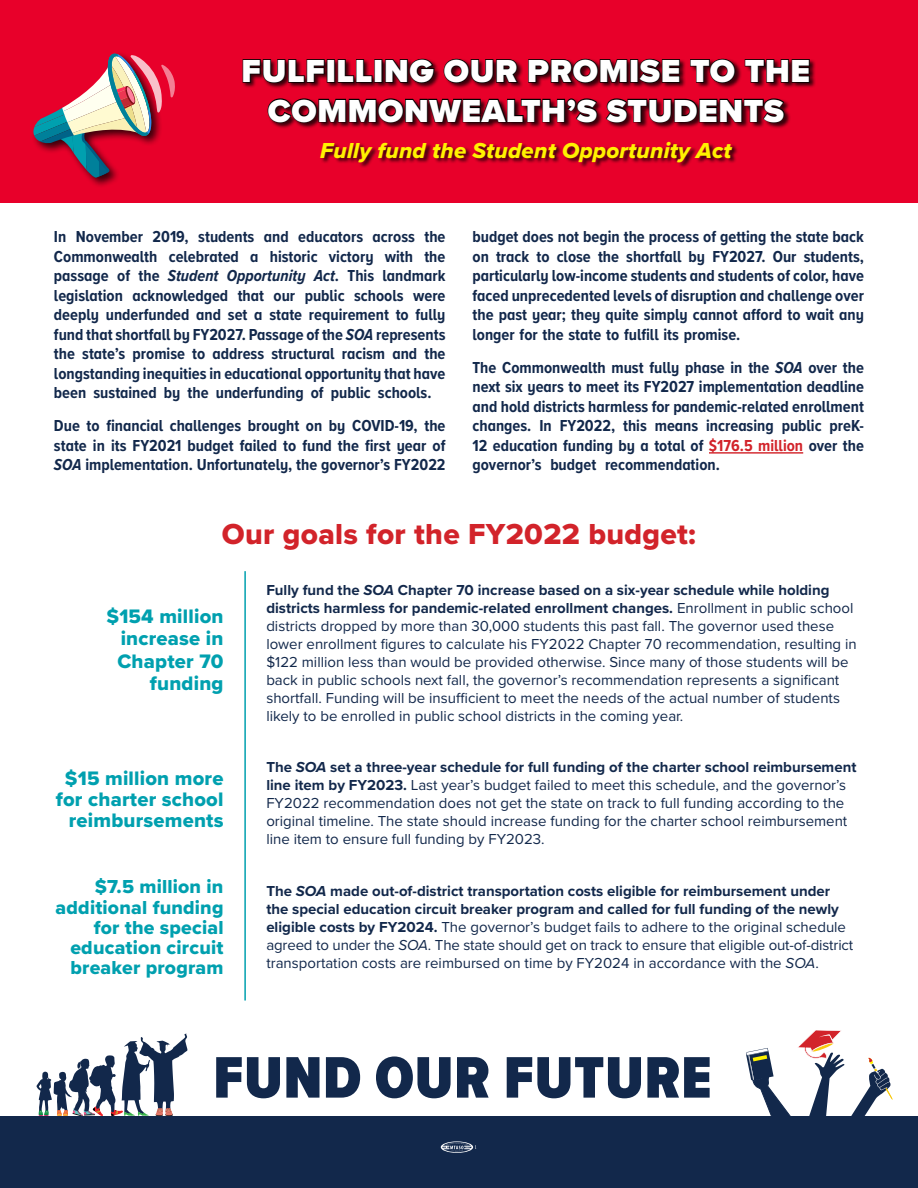
<style>
.page{position:relative;width:918px;height:1188px;background:#fff}
.page>*{position:absolute;margin:0;border:0;box-sizing:border-box;transform-origin:0 0}
.t1{font:900 33px/39.6px "Proxima Nova A";letter-spacing:.02em;color:#fff;text-align:center}
.t2{font:30px "Proxima Nova Extrabld";letter-spacing:.01em;color:#d2232a}
.t3{font:22.5px "Proxima Nova Extrabld It";letter-spacing:.01em;color:#fff200}
.t4{font:20.25px/22.5px "Proxima Nova Extrabld";letter-spacing:.01em;color:#00a0af;text-align:right}
.t5{font:19.5px/20.2px "Proxima Nova Extrabld";letter-spacing:.01em;color:#00a0af;text-align:right}
.t6{font:700 16.5px/19.5px "Proxima Nova A Cond";color:#12284b;text-align:justify}
.t7{font:italic 700 16.5px "Proxima Nova A Cond";color:#12284b}
.t8{font:15px/18px "Proxima Nova";color:#12284b}
.s1{font-style:normal}
.s2{font-style:italic}
.s3{color:#d2232a}
.s4{font-weight:700}
.s5{font-weight:700;font-style:italic}
</style>
<div class="page">
<div style="left:0;top:0;width:918px;height:203px;background:#e8002a"></div>
<svg style="left:746px;top:1030px;width:147px;height:86px"></svg>
<svg style="left:36px;top:1033px;width:152px;height:83px"></svg>
<hr style="left:709px;top:452px;width:94px;height:2px;background:#d2232a">
<div style="left:0;top:1116px;width:918px;height:72px;background:#12284b"></div>
<div style="left:242px;top:58px;width:574px;height:110px;background:#000;opacity:.75"></div>
<svg style="left:242px;top:58px;width:83px;height:26px;background:#630011"></svg>
<div style="left:327px;top:59px;width:8px;height:24px;border:2px solid #000"></div>
<svg style="left:337px;top:58px;width:36px;height:25px"></svg>
<div style="left:374px;top:59px;width:8px;height:24px;border:2px solid #000"></div>
<svg style="left:384px;top:58px;width:51px;height:26px"></svg>
<svg style="left:443px;top:58px;width:76px;height:26px;background:#5f0010"></svg>
<svg style="left:527px;top:58px;width:101px;height:26px;background:#58000f"></svg>
<div style="left:630px;top:59px;width:8px;height:24px;border:2px solid #000"></div>
<svg style="left:638px;top:58px;width:43px;height:26px"></svg>
<svg style="left:689px;top:58px;width:47px;height:26px"></svg>
<svg style="left:744px;top:58px;width:67px;height:25px;background:#5d0010"></svg>
<svg style="left:267px;top:98px;width:331px;height:26px;background:#5a000f"></svg>
<svg style="left:605px;top:98px;width:180px;height:26px;background:#5b0010"></svg>
<div style="left:31px;top:51px;width:132px;height:138px;background:#000;opacity:.75"></div>
<svg style="left:33px;top:51px;width:142px;height:128px"></svg>
<svg style="left:441px;top:1141px;width:35px;height:12px"></svg>
<svg style="left:216px;top:1056px;width:494px;height:42px"></svg>
<hr style="left:244px;top:571px;width:2px;height:430px;background:#00a0af">
<h1 class="t1" style="left:242px;top:51px;width:570px">FULFILLING OUR PROMISE TO THE<br>COMMONWEALTH S’ STUDENTS</h1>
<h3 class="t3" style="left:320px;top:133px;width:413px">Fully fund the Student Opportunity Act</h3>
<p class="t6" style="left:54px;top:226px;width:14px">In</p>
<p class="t6" style="left:76px;top:226px;width:69px">November</p>
<p class="t6" style="left:153px;top:226px;width:38px">2019,</p>
<p class="t6" style="left:198px;top:226px;width:58px">students</p>
<p class="t6" style="left:264px;top:226px;width:26px">and</p>
<p class="t6" style="left:298px;top:226px;width:66px">educators</p>
<p class="t6" style="left:373px;top:226px;width:44px">across</p>
<p class="t6" style="left:424px;top:226px;width:23px">the</p>
<p class="t6" style="left:54px;top:246px;width:105px">Commonwealth</p>
<p class="t6" style="left:169px;top:246px;width:72px">celebrated</p>
<p class="t6" style="left:250px;top:246px;width:10px">a</p>
<p class="t6" style="left:270px;top:246px;width:49px">historic</p>
<p class="t6" style="left:329px;top:246px;width:46px">victory</p>
<p class="t6" style="left:385px;top:246px;width:30px">with</p>
<p class="t6" style="left:424px;top:246px;width:23px">the</p>
<p class="t6" style="left:54px;top:265px;width:56px">passage</p>
<p class="t6" style="left:117px;top:265px;width:14px">of</p>
<p class="t6" style="left:139px;top:265px;width:23px">the</p>
<p class="t7" style="left:168px;top:263px;width:52px">Student</p>
<p class="t7" style="left:227px;top:263px;width:80px">Opportunity</p>
<p class="t7" style="left:314px;top:263px;width:27px">Act<span class="s1">.</span></p>
<p class="t6" style="left:348px;top:265px;width:28px">This</p>
<p class="t6" style="left:383px;top:265px;width:64px">landmark</p>
<p class="t6" style="left:54px;top:285px;width:393px;text-align:left">legislation<br>deeply underfunded and set a state requirement to fully fund that shortfall by FY2027. Passage of the <span class="s2">SOA</span> represents the state s’ promise to address structural racism and the longstanding inequities in educational opportunity that have been sustained by the underfunding of public schools.</p>
<p class="t6" style="left:54px;top:415px;width:393px">Due to financial challenges brought on by COVID-19, the state in its FY2021 budget failed to fund the first year of <span class="s2">SOA</span> implementation. Unfortunately, the governor s’ FY2022</p>
<p class="t6" style="left:305px;top:285px;width:41px">public</p>
<p class="t6" style="left:132px;top:285px;width:97px">acknowledged</p>
<p class="t6" style="left:238px;top:285px;width:28px">that</p>
<p class="t6" style="left:354px;top:285px;width:51px">schools</p>
<p class="t6" style="left:274px;top:285px;width:23px">our</p>
<p class="t6" style="left:413px;top:285px;width:34px">were</p>
<p class="t6" style="left:472px;top:226px;width:393px">budget does not begin the process of getting the state back on track to close the shortfall by FY2027. Our students, particularly low-income students and students of color, have faced unprecedented levels of disruption and challenge over the past year; they quite simply cannot afford to wait any longer for the state to fulfill its promise.</p>
<p class="t6" style="left:472px;top:357px;width:393px">The Commonwealth must fully phase in the <span class="s2">SOA</span> over the next six years to meet its FY2027 implementation deadline and hold districts harmless for pandemic-related enrollment</p>
<p class="t6" style="left:472px;top:435px;width:393px">12 education funding by a total of <span class="s3">$176.5 million</span> over the</p>
<p class="t6" style="left:623px;top:415px;width:25px">this</p>
<p class="t6" style="left:706px;top:415px;width:69px">increasing</p>
<p class="t6" style="left:782px;top:415px;width:41px">public</p>
<p class="t6" style="left:560px;top:415px;width:57px">FY2022,</p>
<p class="t6" style="left:472px;top:415px;width:60px">changes.</p>
<p class="t6" style="left:539px;top:415px;width:14px">In</p>
<p class="t6" style="left:830px;top:415px;width:36px">preK-</p>
<p class="t6" style="left:655px;top:415px;width:45px">means</p>
<p class="t6" style="left:472px;top:454px;width:71px">governor s’</p>
<p class="t6" style="left:550px;top:454px;width:48px">budget</p>
<p class="t6" style="left:605px;top:454px;width:116px">recommendation.</p>
<h2 class="t2" style="left:222px;top:511px;width:476px">Our goals for the FY2022 budget:</h2>
<h3 class="t4" style="left:107px;top:604px;width:119px">$154 million increase in<br>Chapter 70 funding</h3>
<p class="t8" style="left:266px;top:580px;width:592px"><span class="s4">Fully fund the</span> <span class="s5">SOA</span> <span class="s4">Chapter 70 increase based on a six-year schedule while holding districts harmless for pandemic-related enrollment changes.</span> Enrollment in public school districts dropped by more than 30,000 students this past fall. The governor used these lower enrollment figures to calculate his FY2022 Chapter 70 recommendation, resulting in $122 million less than would be provided otherwise. Since many of those students will be back in public schools next fall, the governor s’ recommendation represents a significant shortfall. Funding will be insufficient to meet the needs of the actual number of students likely to be enrolled in public school districts in the coming year.</p>
<h3 class="t4" style="left:56px;top:768px;width:169px;line-height:21px">$15 million more for charter school reimbursements</h3>
<p class="t8" style="left:266px;top:758px;width:592px"><span class="s4">The</span> <span class="s5">SOA</span> <span class="s4">set a three-year schedule for full funding of the charter school reimbursement line item by FY2023.</span> Last year s’ budget failed to meet this schedule, and the governor s’ FY2022 recommendation does not get the state on track to full funding according to the original timeline. The state should increase funding for the charter school reimbursement line item to ensure full funding by FY2023.</p>
<h3 class="t5" style="left:56px;top:877px;width:169px">$7.5 million in additional funding for the special education circuit breaker program</h3>
<p class="t8" style="left:266px;top:881px;width:588px"><span class="s4">The</span> <span class="s5">SOA</span> <span class="s4">made out-of-district transportation costs eligible for reimbursement under the special education circuit breaker program and called for full funding of the newly eligible costs by FY2024.</span> The governor s’ budget fails to adhere to the original schedule agreed to under the <span class="s2">SOA</span>. The state should get on track to ensure that eligible out-of-district transportation costs are reimbursed on time by FY2024 in accordance with the <span class="s2">SOA</span>.</p>
</div>
